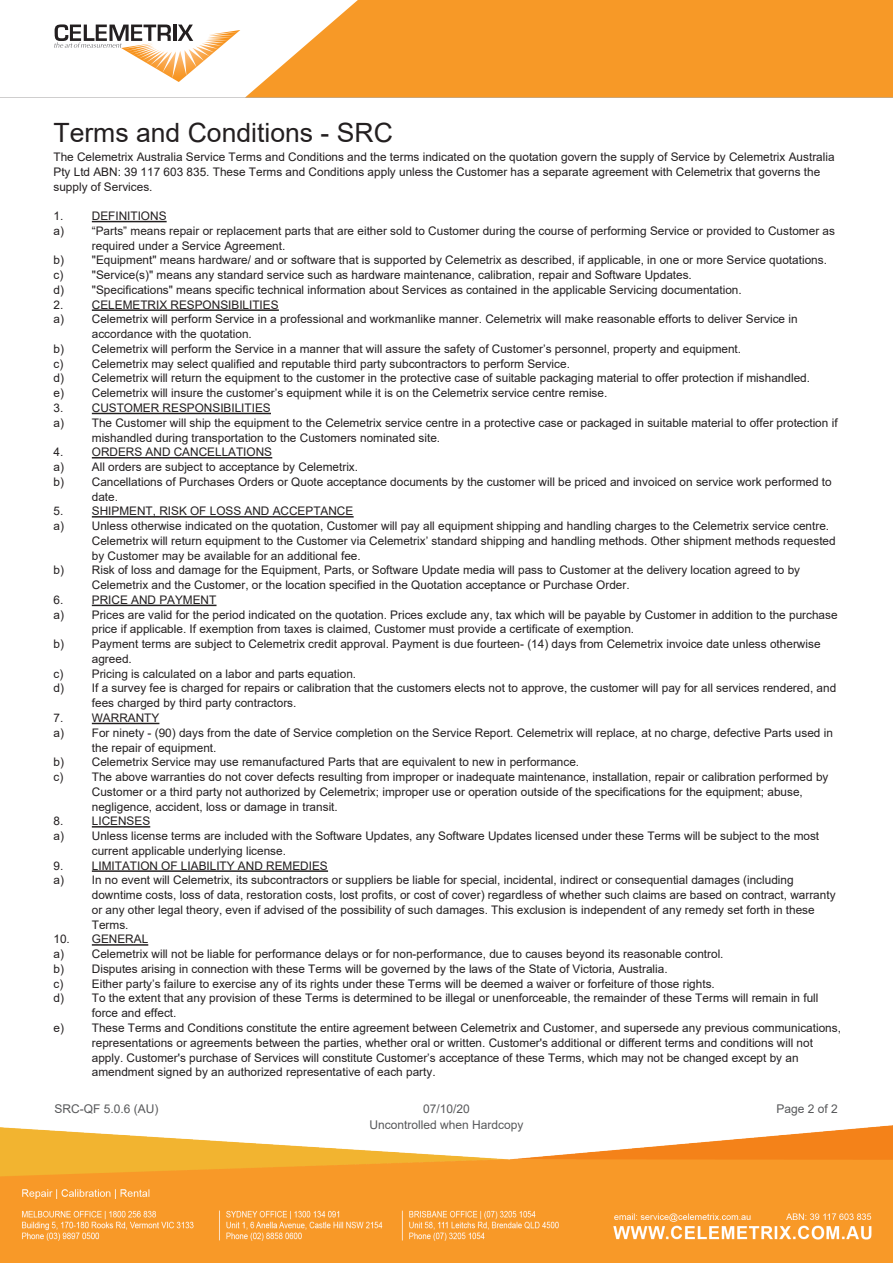
<style>
.page{position:relative;width:893px;height:1263px;background:#fff}
.page>*{position:absolute;margin:0;border:0;box-sizing:border-box;transform-origin:0 0}
.t1{font:26.55px "Arial";color:#231f20}
.t2{font:12px/15.9px "Arial";color:#57585a;text-align:center}
.t3{font:11.85px/14.7px "Arial";color:#231f20}
</style>
<div class="page">
<img style="left:0;top:1125px;width:893px;height:138px">
<svg style="left:245px;top:0;width:648px;height:97px;background:#f7a23a"></svg>
<hr style="left:0;top:97px;width:893px;height:1px;background:#231f20">
<svg style="left:54px;top:24px;width:186px;height:58px"></svg>
<hr style="left:92px;top:221px;width:75px;height:1px;background:#231f20">
<hr style="left:92px;top:309px;width:187px;height:2px;background:#231f20">
<hr style="left:92px;top:413px;width:179px;height:1px;background:#231f20">
<hr style="left:92px;top:457px;width:180px;height:1px;background:#231f20">
<hr style="left:92px;top:516px;width:262px;height:2px;background:#231f20">
<hr style="left:92px;top:605px;width:125px;height:1px;background:#231f20">
<hr style="left:92px;top:723px;width:67px;height:1px;background:#231f20">
<hr style="left:92px;top:826px;width:58px;height:1px;background:#231f20">
<hr style="left:92px;top:870px;width:236px;height:2px;background:#231f20">
<hr style="left:92px;top:944px;width:56px;height:2px;background:#231f20">
<p class="t1" style="left:53px;top:114px;width:341px">Terms and Conditions - SRC</p>
<p class="t3" style="left:53px;top:149px;width:783px">The Celemetrix Australia Service Terms and Conditions and the terms indicated on the quotation govern the supply of Service by Celemetrix Australia<br>Pty Ltd ABN: 39 117 603 835. These Terms and Conditions apply unless the Customer has a separate agreement with Celemetrix that governs the supply of Services.</p>
<p class="t3" style="left:53px;top:209px;width:11px">1.</p>
<p class="t3" style="left:92px;top:209px;width:76px">DEFINITIONS</p>
<p class="t3" style="left:53px;top:223px;width:783px">a) “Parts” means repair or replacement parts that are either sold to Customer during the course of performing Service or provided to Customer as</p>
<p class="t3" style="left:92px;top:238px;width:195px">required under a Service Agreement.</p>
<p class="t3" style="left:53px;top:253px;width:775px">b) "Equipment" means hardware/ and or software that is supported by Celemetrix as described, if applicable, in one or more Service quotations.</p>
<p class="t3" style="left:53px;top:268px;width:11px">c)</p>
<p class="t3" style="left:53px;top:268px;width:690px;text-indent:38px">"Service(s)" means any standard service such as hardware maintenance, calibration, repair and Software Updates.<br>d) "Specifications" means specific technical information about Services as contained in the applicable Servicing documentation.<br>2.</p>
<p class="t3" style="left:92px;top:297px;width:188px">CELEMETRIX RESPONSIBILITIES</p>
<p class="t3" style="left:53px;top:312px;width:746px">a) Celemetrix will perform Service in a professional and workmanlike manner. Celemetrix will make reasonable efforts to deliver Service in</p>
<p class="t3" style="left:92px;top:327px;width:162px">accordance with the quotation.</p>
<p class="t3" style="left:53px;top:341px;width:689px">b) Celemetrix will perform the Service in a manner that will assure the safety of Customer’s personnel, property and equipment.</p>
<p class="t3" style="left:53px;top:356px;width:11px">c)</p>
<p class="t3" style="left:53px;top:356px;width:758px;text-indent:38px">Celemetrix may select qualified and reputable third party subcontractors to perform Service.<br>d) Celemetrix will return the equipment to the customer in the protective case of suitable packaging material to offer protection if mishandled. e) Celemetrix will insure the customer’s equipment while it is on the Celemetrix service centre remise.<br>3.</p>
<p class="t3" style="left:92px;top:400px;width:180px">CUSTOMER RESPONSIBILITIES</p>
<p class="t3" style="left:53px;top:415px;width:786px">a) The Customer will ship the equipment to the Celemetrix service centre in a protective case or packaged in suitable material to offer protection if</p>
<p class="t3" style="left:92px;top:430px;width:350px">mishandled during transportation to the Customers nominated site.</p>
<p class="t3" style="left:53px;top:445px;width:11px">4.</p>
<p class="t3" style="left:92px;top:445px;width:182px">ORDERS AND CANCELLATIONS</p>
<p class="t3" style="left:53px;top:459px;width:306px">a) All orders are subject to acceptance by Celemetrix.</p>
<p class="t3" style="left:53px;top:474px;width:780px">b) Cancellations of Purchases Orders or Quote acceptance documents by the customer will be priced and invoiced on service work performed to</p>
<p class="t3" style="left:92px;top:489px;width:28px">date.</p>
<p class="t3" style="left:53px;top:504px;width:11px">5.</p>
<p class="t3" style="left:92px;top:504px;width:263px">SHIPMENT, RISK OF LOSS AND ACCEPTANCE</p>
<p class="t3" style="left:53px;top:518px;width:777px">a) Unless otherwise indicated on the quotation, Customer will pay all equipment shipping and handling charges to the Celemetrix service centre.</p>
<p class="t3" style="left:92px;top:533px;width:745px">Celemetrix will return equipment to the Customer via Celemetrix’ standard shipping and handling methods. Other shipment methods requested</p>
<p class="t3" style="left:92px;top:548px;width:270px">by Customer may be available for an additional fee.</p>
<p class="t3" style="left:53px;top:563px;width:748px">b) Risk of loss and damage for the Equipment, Parts, or Software Update media will pass to Customer at the delivery location agreed to by</p>
<p class="t3" style="left:92px;top:578px;width:539px">Celemetrix and the Customer, or the location specified in the Quotation acceptance or Purchase Order.</p>
<p class="t3" style="left:53px;top:592px;width:11px">6.</p>
<p class="t3" style="left:92px;top:592px;width:126px">PRICE AND PAYMENT</p>
<p class="t3" style="left:53px;top:607px;width:786px">a) Prices are valid for the period indicated on the quotation. Prices exclude any, tax which will be payable by Customer in addition to the purchase</p>
<p class="t3" style="left:92px;top:622px;width:544px">price if applicable. If exemption from taxes is claimed, Customer must provide a certificate of exemption.</p>
<p class="t3" style="left:53px;top:637px;width:769px">b) Payment terms are subject to Celemetrix credit approval. Payment is due fourteen- (14) days from Celemetrix invoice date unless otherwise</p>
<p class="t3" style="left:92px;top:651px;width:42px">agreed.</p>
<p class="t3" style="left:53px;top:666px;width:11px">c)</p>
<p class="t3" style="left:92px;top:666px;width:266px">Pricing is calculated on a labor and parts equation.</p>
<p class="t3" style="left:53px;top:681px;width:784px">d) If a survey fee is charged for repairs or calibration that the customers elects not to approve, the customer will pay for all services rendered, and</p>
<p class="t3" style="left:92px;top:696px;width:206px">fees charged by third party contractors.</p>
<p class="t3" style="left:53px;top:710px;width:11px">7.</p>
<p class="t3" style="left:92px;top:710px;width:69px">WARRANTY</p>
<p class="t3" style="left:53px;top:725px;width:781px">a) For ninety - (90) days from the date of Service completion on the Service Report. Celemetrix will replace, at no charge, defective Parts used in</p>
<p class="t3" style="left:92px;top:740px;width:126px">the repair of equipment.</p>
<p class="t3" style="left:53px;top:755px;width:527px">b) Celemetrix Service may use remanufactured Parts that are equivalent to new in performance.</p>
<p class="t3" style="left:53px;top:769px;width:11px">c)</p>
<p class="t3" style="left:92px;top:769px;width:738px">The above warranties do not cover defects resulting from improper or inadequate maintenance, installation, repair or calibration performed by<br>Customer or a third party not authorized by Celemetrix; improper use or operation outside of the specifications for the equipment; abuse, negligence, accident, loss or damage in transit.</p>
<p class="t3" style="left:53px;top:814px;width:11px">8.</p>
<p class="t3" style="left:92px;top:814px;width:60px">LICENSES</p>
<p class="t3" style="left:53px;top:828px;width:767px">a) Unless license terms are included with the Software Updates, any Software Updates licensed under these Terms will be subject to the most</p>
<p class="t3" style="left:92px;top:843px;width:196px">current applicable underlying license.</p>
<p class="t3" style="left:53px;top:858px;width:11px">9.</p>
<p class="t3" style="left:92px;top:858px;width:237px">LIMITATION OF LIABILITY AND REMEDIES</p>
<p class="t3" style="left:53px;top:873px;width:742px">a) In no event will Celemetrix, its subcontractors or suppliers be liable for special, incidental, indirect or consequential damages (including</p>
<p class="t3" style="left:92px;top:887px;width:745px">downtime costs, loss of data, restoration costs, lost profits, or cost of cover) regardless of whether such claims are based on contract, warranty</p>
<p class="t3" style="left:92px;top:902px;width:724px">or any other legal theory, even if advised of the possibility of such damages. This exclusion is independent of any remedy set forth in these</p>
<p class="t3" style="left:92px;top:917px;width:38px">Terms.</p>
<p class="t3" style="left:53px;top:932px;width:672px">10. GENERAL<br>a) Celemetrix will not be liable for performance delays or for non-performance, due to causes beyond its reasonable control. b) Disputes arising in connection with these Terms will be governed by the laws of the State of Victoria, Australia.<br>c)</p>
<p class="t3" style="left:92px;top:976px;width:625px">Either party’s failure to exercise any of its rights under these Terms will be deemed a waiver or forfeiture of those rights.</p>
<p class="t3" style="left:53px;top:991px;width:767px">d) To the extent that any provision of these Terms is determined to be illegal or unenforceable, the remainder of these Terms will remain in full</p>
<p class="t3" style="left:92px;top:1006px;width:86px">force and effect.</p>
<p class="t3" style="left:53px;top:1020px;width:789px">e) These Terms and Conditions constitute the entire agreement between Celemetrix and Customer, and supersede any previous communications,</p>
<p class="t3" style="left:92px;top:1035px;width:723px">representations or agreements between the parties, whether oral or written. Customer's additional or different terms and conditions will not</p>
<p class="t3" style="left:92px;top:1050px;width:708px">apply. Customer's purchase of Services will constitute Customer’s acceptance of these Terms, which may not be changed except by an</p>
<p class="t3" style="left:92px;top:1065px;width:345px">amendment signed by an authorized representative of each party.</p>
<p class="t2" style="left:776px;top:1100px;width:63px">Page 2 of 2</p>
<p class="t2" style="left:54px;top:1100px;width:106px">SRC-QF 5.0.6 (AU)</p>
<p class="t2" style="left:369px;top:1100px;width:156px">07/10/20<br>Uncontrolled when Hardcopy</p>
</div>
